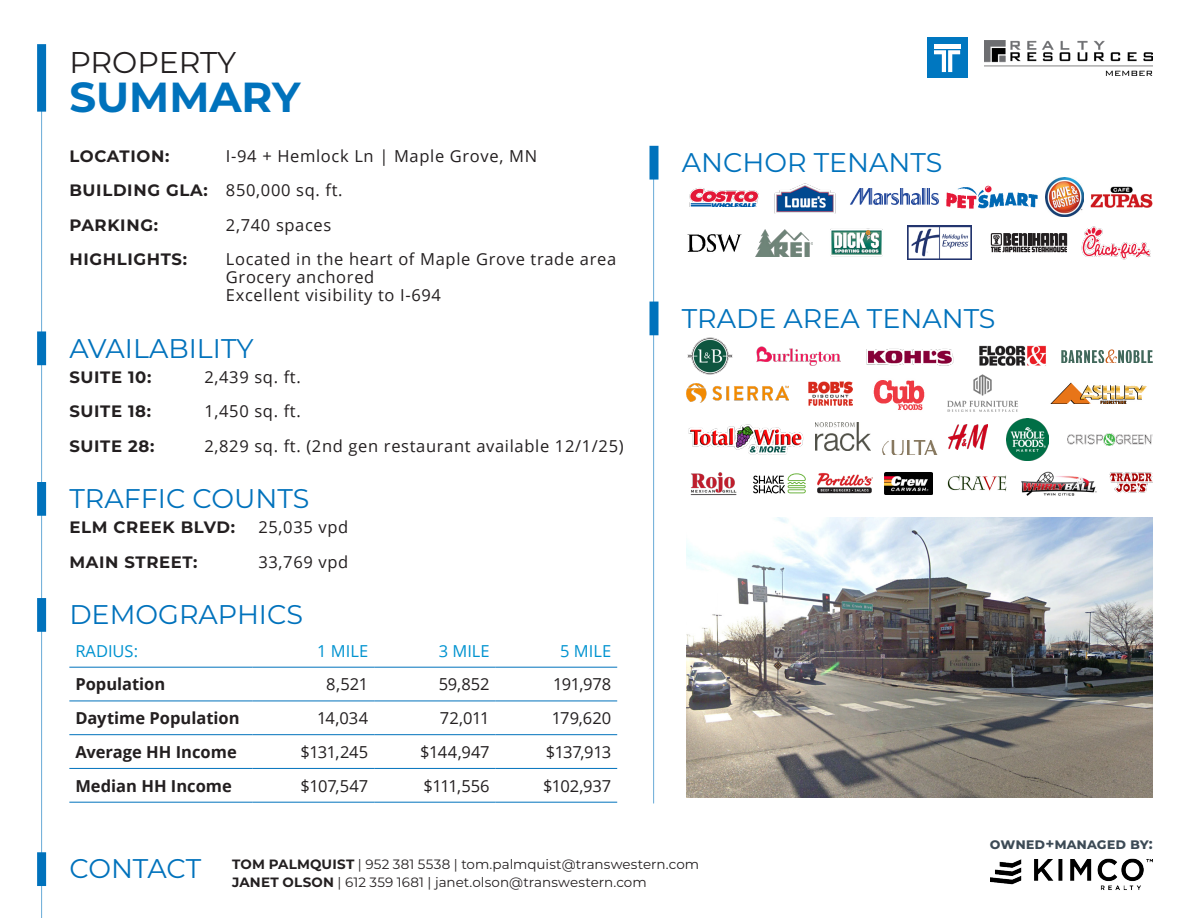
<style>
.page{position:relative;width:1188px;height:918px;background:#fff}
.page>*{position:absolute;margin:0;border:0;box-sizing:border-box;transform-origin:0 0}
.t1{font:700 42px "Montserrat";color:#0072bc}
.t2{font:30px "Montserrat";letter-spacing:-.005em;color:#231f20}
.Address_or_Name_of_Building{font:27px "Montserrat";color:#0072bc}
.t3{font:16.5px "Open Sans";letter-spacing:.04em;color:#231f20}
.t4{font:700 16.5px "Montserrat";letter-spacing:.04em;color:#231f20}
.t5{font:700 16.5px "Open Sans";color:#231f20}
.subheads{font:16.5px "Open Sans";color:#0093d0}
.t6{font:700 15px "Montserrat";color:#3c4a55}
.Address_or_Name_of_Building-2{font:13.5px/18px "Montserrat";letter-spacing:.005em;color:#231f20}
.s1{font-family:"Montserrat";font-weight:700}
.s2{font-weight:700}
</style>
<div class="page">
<div style="left:37px;top:44px;width:9px;height:68px;background:#0072bc"></div>
<hr style="left:41px;top:98px;width:1px;height:820px;background:#0072bc">
<div style="left:37px;top:331px;width:9px;height:34px;background:#0072bc"></div>
<div style="left:650px;top:146px;width:9px;height:34px;background:#0072bc"></div>
<div style="left:927px;top:38px;width:40px;height:40px;background:#0077c0"></div>
<svg style="left:934px;top:50px;width:26px;height:22px"></svg>
<hr style="left:934px;top:44px;width:26px;height:4px;background:#fff">
<img style="left:984px;top:40px;width:169px;height:35px">
<hr style="left:69px;top:667px;width:184px;height:1px;background:#0072bc">
<hr style="left:253px;top:667px;width:121px;height:1px;background:#0072bc">
<hr style="left:374px;top:667px;width:122px;height:1px;background:#0072bc">
<hr style="left:496px;top:667px;width:121px;height:1px;background:#0072bc">
<hr style="left:69px;top:701px;width:184px;height:1px;background:#0072bc">
<hr style="left:253px;top:701px;width:121px;height:1px;background:#0072bc">
<hr style="left:374px;top:701px;width:122px;height:1px;background:#0072bc">
<hr style="left:496px;top:701px;width:121px;height:1px;background:#0072bc">
<hr style="left:69px;top:734px;width:184px;height:1px;background:#0072bc">
<hr style="left:253px;top:734px;width:121px;height:1px;background:#0072bc">
<hr style="left:374px;top:734px;width:122px;height:1px;background:#0072bc">
<hr style="left:496px;top:734px;width:121px;height:1px;background:#0072bc">
<hr style="left:69px;top:768px;width:184px;height:1px;background:#0072bc">
<hr style="left:253px;top:768px;width:121px;height:1px;background:#0072bc">
<hr style="left:374px;top:768px;width:122px;height:1px;background:#0072bc">
<hr style="left:496px;top:768px;width:121px;height:1px;background:#0072bc">
<hr style="left:69px;top:802px;width:184px;height:1px;background:#0072bc">
<hr style="left:253px;top:802px;width:121px;height:1px;background:#0072bc">
<hr style="left:374px;top:802px;width:122px;height:1px;background:#0072bc">
<hr style="left:496px;top:802px;width:121px;height:1px;background:#0072bc">
<div style="left:37px;top:598px;width:9px;height:34px;background:#0072bc"></div>
<div style="left:37px;top:482px;width:9px;height:34px;background:#0072bc"></div>
<div style="left:650px;top:302px;width:9px;height:33px;background:#0072bc"></div>
<img style="left:686px;top:517px;width:467px;height:281px">
<hr style="left:653px;top:149px;width:1px;height:654px;background:#0072bc">
<img style="left:688px;top:424px;width:116px;height:31px">
<img style="left:687px;top:337px;width:46px;height:38px">
<img style="left:1050px;top:382px;width:97px;height:22px">
<img style="left:815px;top:423px;width:56px;height:27px">
<img style="left:757px;top:346px;width:84px;height:20px">
<img style="left:947px;top:375px;width:71px;height:37px">
<img style="left:809px;top:381px;width:43px;height:24px">
<img style="left:686px;top:383px;width:102px;height:20px">
<img style="left:755px;top:229px;width:57px;height:27px">
<img style="left:850px;top:188px;width:89px;height:17px">
<img style="left:830px;top:228px;width:53px;height:29px">
<img style="left:774px;top:183px;width:62px;height:31px">
<img style="left:687px;top:234px;width:55px;height:18px">
<img style="left:689px;top:188px;width:70px;height:19px">
<img style="left:1006px;top:418px;width:42px;height:42px">
<img style="left:979px;top:346px;width:67px;height:20px">
<img style="left:866px;top:348px;width:88px;height:18px">
<svg style="left:1061px;top:349px;width:92px;height:14px"></svg>
<img style="left:873px;top:380px;width:52px;height:31px">
<img style="left:818px;top:472px;width:55px;height:22px">
<img style="left:1067px;top:433px;width:86px;height:12px">
<img style="left:1090px;top:186px;width:63px;height:22px">
<img style="left:690px;top:472px;width:47px;height:24px">
<img style="left:882px;top:440px;width:56px;height:15px">
<img style="left:1109px;top:472px;width:44px;height:21px">
<img style="left:948px;top:424px;width:39px;height:26px">
<svg style="left:754px;top:493px;width:51px;height:1px"></svg>
<svg style="left:753px;top:473px;width:53px;height:20px"></svg>
<img style="left:947px;top:475px;width:60px;height:17px">
<img style="left:1021px;top:471px;width:76px;height:25px">
<img style="left:885px;top:472px;width:48px;height:22px">
<img style="left:1081px;top:226px;width:70px;height:34px">
<img style="left:1045px;top:178px;width:39px;height:38px">
<img style="left:907px;top:226px;width:65px;height:34px">
<svg style="left:991px;top:233px;width:76px;height:20px;background:#686666"></svg>
<img style="left:946px;top:185px;width:92px;height:24px">
<img style="left:990px;top:858px;width:163px;height:32px">
<div style="left:37px;top:852px;width:9px;height:34px;background:#0072bc"></div>
<p class="t2" style="left:69px;top:41px;width:168px">PROPERTY</p>
<p class="t1" style="left:69px;top:66px;width:233px">SUMMARY</p>
<p class="t4" style="left:69px;top:144px;width:102px">LOCATION:</p>
<p class="t3" style="left:226px;top:144px;width:313px">I-94 + Hemlock Ln | Maple Grove, MN</p>
<p class="t3" style="left:69px;top:179px;width:275px"><span class="s1">BUILDING GLA:</span> 850,000 sq. ft.</p>
<p class="t4" style="left:69px;top:213px;width:90px">PARKING:</p>
<p class="t3" style="left:226px;top:213px;width:107px">2,740 spaces</p>
<p class="t4" style="left:69px;top:248px;width:119px">HIGHLIGHTS:</p>
<p class="t3" style="left:226px;top:248px;width:392px">Located in the heart of Maple Grove trade area</p>
<p class="t3" style="left:226px;top:266px;width:150px">Grocery anchored</p>
<p class="t3" style="left:226px;top:284px;width:217px">Excellent visibility to I-694</p>
<p class="Address_or_Name_of_Building" style="left:69px;top:329px;width:186px">AVAILABILITY</p>
<p class="t4" style="left:69px;top:365px;width:84px">SUITE 10:</p>
<p class="t3" style="left:204px;top:366px;width:98px">2,439 sq. ft.</p>
<p class="t4" style="left:69px;top:400px;width:83px">SUITE 18:</p>
<p class="t3" style="left:204px;top:400px;width:98px">1,450 sq. ft.</p>
<p class="t4" style="left:69px;top:434px;width:87px">SUITE 28:</p>
<p class="t3" style="left:204px;top:435px;width:421px">2,829 sq. ft. (2nd gen restaurant available 12/1/25)</p>
<p class="Address_or_Name_of_Building" style="left:69px;top:480px;width:242px">TRAFFIC COUNTS</p>
<p class="t4" style="left:69px;top:516px;width:167px">ELM CREEK BLVD:</p>
<p class="t3" style="left:258px;top:516px;width:91px">25,035 vpd</p>
<p class="t4" style="left:69px;top:550px;width:130px">MAIN STREET:</p>
<p class="t3" style="left:258px;top:551px;width:91px">33,769 vpd</p>
<p class="Address_or_Name_of_Building" style="left:69px;top:596px;width:235px">DEMOGRAPHICS</p>
<p class="subheads" style="left:75px;top:639px;width:64px">RADIUS:</p>
<p class="subheads" style="left:317px;top:639px;width:52px">1 MILE</p>
<p class="subheads" style="left:439px;top:639px;width:52px">3 MILE</p>
<p class="subheads" style="left:560px;top:639px;width:52px">5 MILE</p>
<p class="t5" style="left:75px;top:673px;width:92px">Population</p>
<p class="t3" style="left:326px;top:673px;width:43px">8,521</p>
<p class="t3" style="left:439px;top:673px;width:53px">59,852</p>
<p class="t3" style="left:553px;top:673px;width:59px">191,978</p>
<p class="t5" style="left:75px;top:706px;width:166px">Daytime Population</p>
<p class="t3" style="left:317px;top:707px;width:53px">14,034</p>
<p class="t3" style="left:440px;top:707px;width:51px">72,011</p>
<p class="t3" style="left:552px;top:707px;width:61px">179,620</p>
<p class="t5" style="left:75px;top:740px;width:163px">Average HH Income</p>
<p class="t3" style="left:301px;top:741px;width:69px">$131,245</p>
<p class="t3" style="left:420px;top:741px;width:71px">$144,947</p>
<p class="t3" style="left:546px;top:741px;width:67px">$137,913</p>
<p class="t5" style="left:75px;top:774px;width:158px">Median HH Income</p>
<p class="t3" style="left:301px;top:774px;width:69px">$107,547</p>
<p class="t3" style="left:424px;top:774px;width:68px">$111,556</p>
<p class="t3" style="left:543px;top:774px;width:70px">$102,937</p>
<p class="Address_or_Name_of_Building" style="left:682px;top:144px;width:262px">ANCHOR TENANTS</p>
<p class="Address_or_Name_of_Building" style="left:682px;top:300px;width:315px">TRADE AREA TENANTS</p>
<p class="t6" style="left:990px;top:832px;width:164px">owned+managed by:</p>
<p class="Address_or_Name_of_Building" style="left:69px;top:850px;width:133px">CONTACT</p>
<p class="Address_or_Name_of_Building-2" style="left:232px;top:855px;width:468px"><span class="s2">TOM PALMQUIST</span> | 952 381 5538 | tom.palmquist@transwestern.com<br><span class="s2">JANET OLSON</span> | 612 359 1681 | janet.olson@transwestern.com</p>
</div>
